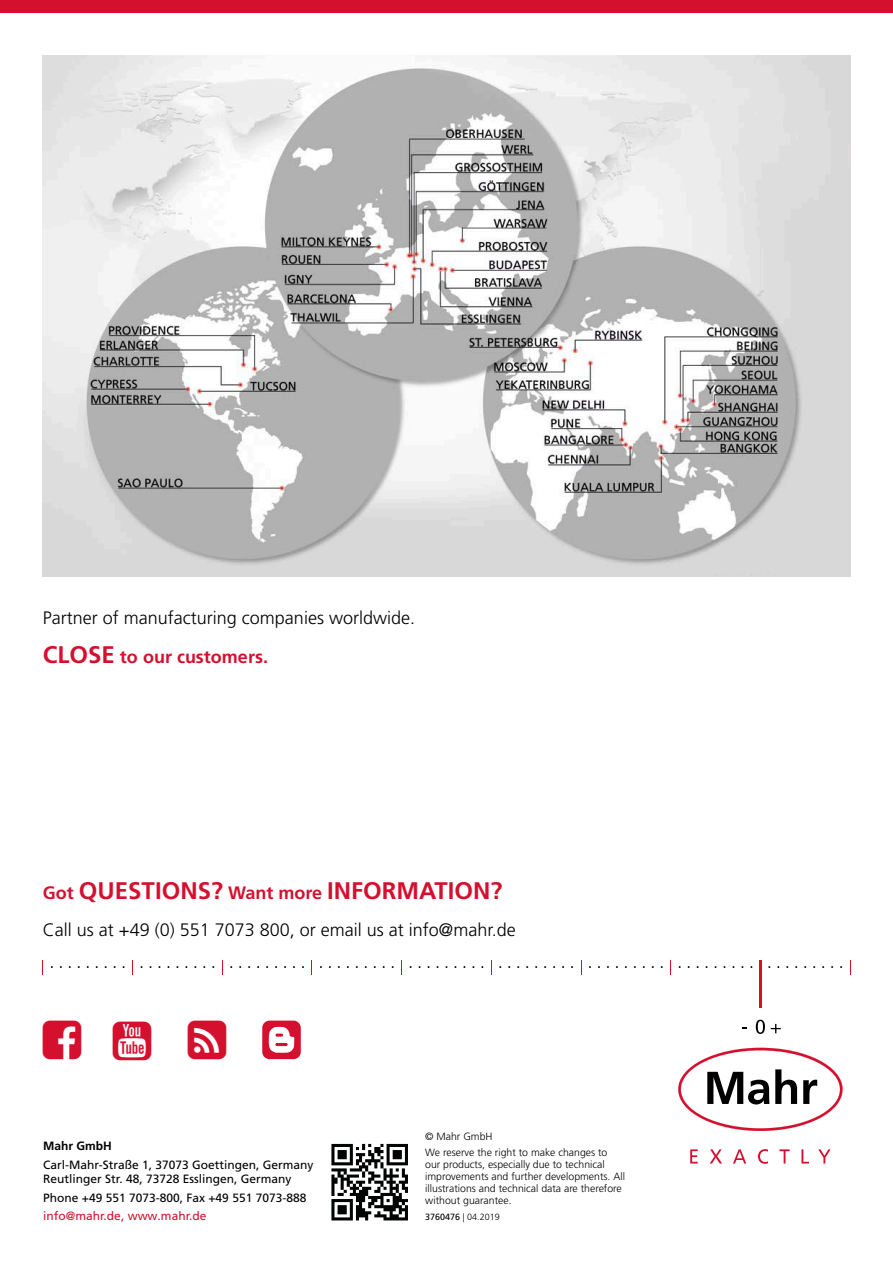
<style>
.page{position:relative;width:893px;height:1263px;background:#fff}
.page>*{position:absolute;margin:0;border:0;box-sizing:border-box;transform-origin:0 0}
.Titel-LetzterSatz{font:700 24px "Frutiger LT Pro";color:#d5102f}
.Titel_Subhead{font:300 18px "Frutiger LT Pro";color:#000}
.Titel-LetzterSatz-2{font:700 18px "Frutiger LT Pro";color:#d5102f}
.Kontaktdaten{font:12px/14.4px "Frutiger LT Pro";color:#000}
.Kontaktdaten-2{font:12px "Frutiger LT Pro";color:#d5102f}
.Kontakt_Head{font:700 12px "Frutiger LT Pro";color:#000}
.RechtlicherHinweis{font:300 10.5px/12px "Frutiger LT Pro";color:#000}
.RechtlicherHinweis-2{font:300 9px "Frutiger LT Pro";color:#000}
.s1{font-size:24px}
.s2{font-size:18px}
.s3{font-weight:400}
</style>
<div class="page">
<hr style="left:759px;top:960px;width:2px;height:47px;background:#d5102f">
<svg style="left:756px;top:1020px;width:9px;height:14px"></svg>
<svg style="left:771px;top:1024px;width:10px;height:9px"></svg>
<svg style="left:690px;top:1149px;width:8px;height:14px"></svg>
<svg style="left:710px;top:1149px;width:12px;height:14px"></svg>
<svg style="left:733px;top:1149px;width:13px;height:14px"></svg>
<svg style="left:758px;top:1149px;width:10px;height:15px"></svg>
<svg style="left:779px;top:1149px;width:11px;height:14px"></svg>
<svg style="left:801px;top:1149px;width:8px;height:14px"></svg>
<svg style="left:818px;top:1149px;width:12px;height:14px"></svg>
<svg style="left:132px;top:960px;width:1px;height:14px"></svg>
<svg style="left:222px;top:960px;width:1px;height:14px"></svg>
<svg style="left:401px;top:960px;width:1px;height:14px"></svg>
<svg style="left:491px;top:960px;width:1px;height:14px"></svg>
<svg style="left:581px;top:960px;width:1px;height:14px"></svg>
<svg style="left:850px;top:960px;width:1px;height:14px"></svg>
<svg style="left:670px;top:960px;width:1px;height:14px"></svg>
<svg style="left:678px;top:1048px;width:165px;height:83px"></svg>
<svg style="left:331px;top:1144px;width:77px;height:76px"></svg>
<img style="left:43px;top:55px;width:807px;height:521px">
<svg style="left:262px;top:1020px;width:39px;height:39px"></svg>
<div style="left:0;top:0;width:893px;height:13px;background:#d5102f"></div>
<p class="Titel_Subhead" style="left:43px;top:608px;width:374px">Partner of manufacturing companies worldwide.</p>
<p class="Titel-LetzterSatz-2" style="left:43px;top:646px;width:227px"><span class="s1">CLOSE</span> to our customers.</p>
<p class="Titel-LetzterSatz" style="left:43px;top:877px;width:461px"><span class="s2">Got</span> QUESTIONS? <span class="s2">Want more</span> INFORMATION?</p>
<p class="Titel_Subhead" style="left:43px;top:919px;width:474px">Call us at +49 (0) 551 7073 800, or email us at info@mahr.de</p>
<p class="Kontakt_Head" style="left:43px;top:1139px;width:70px">Mahr GmbH</p>
<p class="Kontaktdaten" style="left:43px;top:1157px;width:272px">Carl-Mahr-Straße 1, 37073 Goettingen, Germany<br>Reutlinger Str. 48, 73728 Esslingen, Germany</p>
<p class="Kontaktdaten" style="left:43px;top:1190px;width:265px">Phone +49 551 7073-800, Fax +49 551 7073-888</p>
<p class="Kontaktdaten-2" style="left:43px;top:1209px;width:165px">info@mahr.de, www.mahr.de</p>
<p class="RechtlicherHinweis" style="left:425px;top:1130px;width:69px">© Mahr GmbH</p>
<p class="RechtlicherHinweis" style="left:425px;top:1147px;width:201px">We reserve the right to make changes to our products, especially due to technical improvements and further developments. All illustrations and technical data are therefore without guarantee.</p>
<p class="RechtlicherHinweis-2" style="left:425px;top:1212px;width:76px"><span class="s3">3760476</span> | 04.2019</p>
</div>
